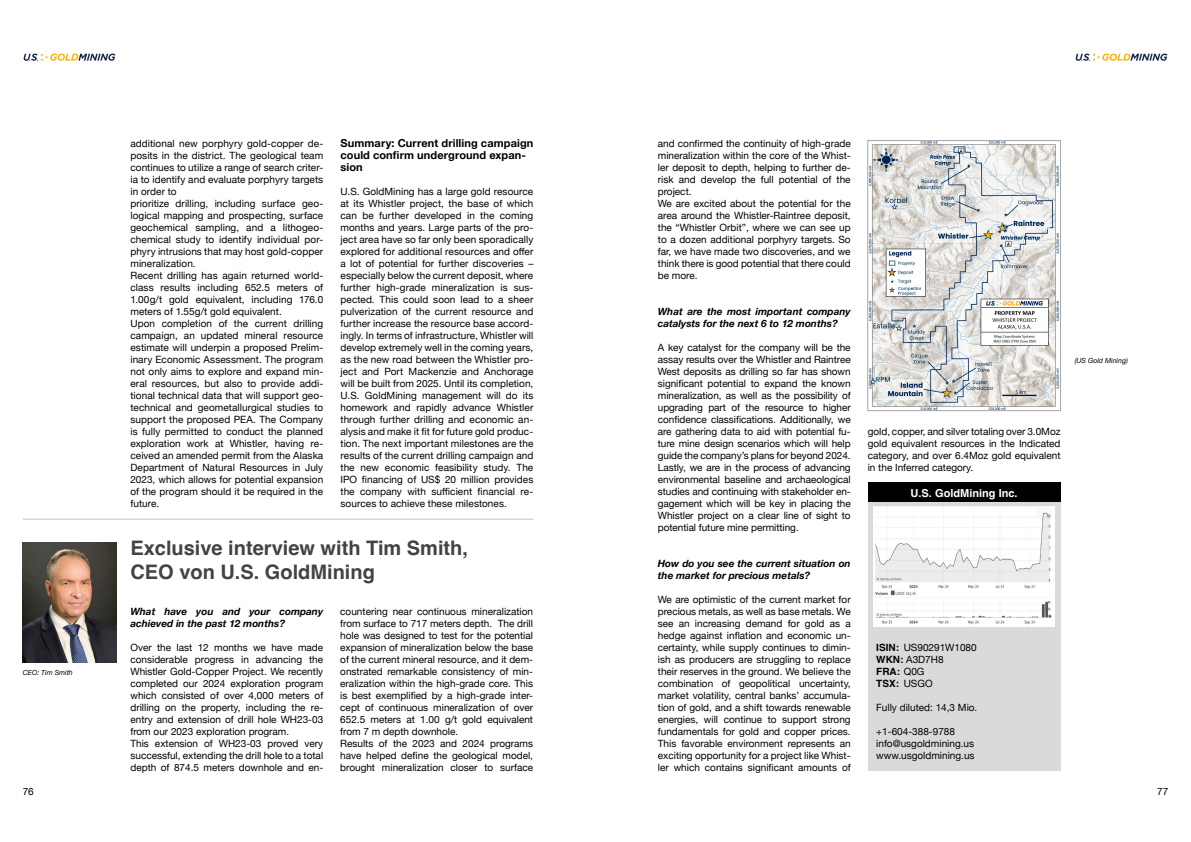
<style>
.page{position:relative;width:1191px;height:842px;background:#fff}
.page>*{position:absolute;margin:0;border:0;box-sizing:border-box;transform-origin:0 0}
.t1{font:700 20px/24px "Helvetica";color:#424347}
.t2{font:700 11px/12px "Helvetica Neue";letter-spacing:.01em;color:#000}
.t3{font:700 11px "Helvetica";color:#fff}
.t4{font:10px/12px "Helvetica Neue";color:#000}
.t5{font:italic 700 10px/12px "Helvetica Neue";color:#000}
.t6{font:700 10px/12px "Helvetica";color:#000}
.t7{font:italic 7px "Helvetica Neue";color:#000}
.s1{font-family:"Helvetica";font-weight:700}
.s2{font-family:"Helvetica Neue";font-weight:400}
</style>
<div class="page">
<div style="left:867px;top:482px;width:193px;height:289px;background:#dadad9"></div>
<div style="left:867px;top:482px;width:193px;height:20px;background:#000"></div>
<img style="left:873px;top:507px;width:181px;height:120px">
<hr style="left:23px;top:519px;width:510px;height:1px;background:#c5c5c5">
<svg style="left:1075px;top:53px;width:92px;height:8px"></svg>
<svg style="left:24px;top:53px;width:91px;height:8px"></svg>
<img style="left:23px;top:543px;width:93px;height:120px">
<img style="left:869px;top:142px;width:189px;height:267px">
<div style="left:867px;top:140px;width:193px;height:271px;border:1px solid #a9a4a6"></div>
<p class="t7" style="left:23px;top:667px;width:52px">CEO: Tim Smith</p>
<p class="t4" style="left:130px;top:138px;width:194px">additional new porphyry gold-copper de&shy;posits in the district. The geological team continues to utilize a range of search criter&shy;ia to identify and evaluate porphyry targets in order to<br>prioritize drilling, including surface geo&shy;logical mapping and prospecting, surface geochemical sampling, and a lithogeo&shy;chemical study to identify individual por&shy;phyry intrusions that may host gold-copper mineralization.<br>Recent drilling has again returned world&shy;class results including 652.5 meters of 1.00g/t gold equivalent, including 176.0 meters of 1.55g/t gold equivalent.<br>Upon completion of the current drilling campaign, an updated mineral resource estimate will underpin a proposed Prelim&shy;inary Economic Assessment. The program not only aims to explore and expand min&shy;eral resources, but also to provide addi&shy;tional technical data that will support geo&shy;technical and geometallurgical studies to support the proposed PEA. The Company is fully permitted to conduct the planned exploration work at Whistler, having re&shy;ceived an amended permit from the Alaska Department of Natural Resources in July 2023, which allows for potential expansion of the program should it be required in the future.</p>
<p class="t2" style="left:340px;top:137px;width:194px">Summary: Current drilling campaign could confirm underground expan&shy;sion</p>
<p class="t4" style="left:340px;top:186px;width:194px;text-align:justify">U.S. GoldMining has a large gold resource at its Whistler project, the base of which can be further developed in the coming months and years. Large parts of the pro&shy;ject area have so far only been sporadically explored for additional resources and offer a lot of potential for further discoveries – especially below the current deposit, where further high-grade mineralization is sus&shy;pected. This could soon lead to a sheer pulverization of the current resource and further increase the resource base accord&shy;ingly. In terms of infrastructure, Whistler will develop extremely well in the coming years, as the new road between the Whistler pro&shy;ject and Port Mackenzie and Anchorage will be built from 2025. Until its completion, U.S. GoldMining management will do its homework and rapidly advance Whistler through further drilling and economic an&shy;alysis and make it fit for future gold produc&shy;tion. The next important milestones are the results of the current drilling campaign and the new economic feasibility study. The IPO financing of US$ 20 million provides the company with sufficient financial re&shy;sources to achieve these milestones.</p>
<h1 class="t1" style="left:130px;top:538px;width:339px">Exclusive interview with Tim Smith,<br>CEO von U.S. GoldMining</h1>
<p class="t5" style="left:130px;top:606px;width:194px">What have you and your company achieved in the past 12 months?</p>
<p class="t4" style="left:130px;top:642px;width:194px">Over the last 12 months we have made considerable progress in advancing the Whistler Gold-Copper Project. We recently completed our 2024 exploration program which consisted of over 4,000 meters of drilling on the property, including the re&shy;entry and extension of drill hole WH23-03 from our 2023 exploration program.<br>This extension of WH23-03 proved very successful, extending the drill hole to a total depth of 874.5 meters downhole and en-</p>
<p class="t4" style="left:340px;top:606px;width:194px">countering near continuous mineralization from surface to 717 meters depth. The drill hole was designed to test for the potential expansion of mineralization below the base of the current mineral resource, and it dem&shy;onstrated remarkable consistency of min&shy;eralization within the high-grade core. This is best exemplified by a high-grade inter&shy;cept of continuous mineralization of over 652.5 meters at 1.00 g/t gold equivalent from 7 m depth downhole.<br>Results of the 2023 and 2024 programs have helped define the geological model, brought mineralization closer to surface</p>
<p class="t4" style="left:658px;top:138px;width:194px">and confirmed the continuity of high-grade mineralization within the core of the Whist&shy;ler deposit to depth, helping to further de&shy;risk and develop the full potential of the project.<br>We are excited about the potential for the area around the Whistler-Raintree deposit, the “Whistler Orbit”, where we can see up to a dozen additional porphyry targets. So far, we have made two discoveries, and we think there is good potential that there could be more.</p>
<p class="t5" style="left:658px;top:306px;width:194px">What are the most important company catalysts for the next 6 to 12 months?</p>
<p class="t4" style="left:658px;top:342px;width:194px;text-align:justify">A key catalyst for the company will be the assay results over the Whistler and Raintree West deposits as drilling so far has shown significant potential to expand the known mineralization, as well as the possibility of upgrading part of the resource to higher confidence classifications. Additionally, we are gathering data to aid with potential fu&shy;ture mine design scenarios which will help guide the company’s plans for beyond 2024.<br>Lastly, we are in the process of advancing environmental baseline and archaeological studies and continuing with stakeholder en&shy;gagement which will be key in placing the Whistler project on a clear line of sight to potential future mine permitting.</p>
<p class="t5" style="left:658px;top:558px;width:194px">How do you see the current situation on the market for precious metals?</p>
<p class="t4" style="left:658px;top:594px;width:194px;text-align:justify">We are optimistic of the current market for precious metals, as well as base metals. We see an increasing demand for gold as a hedge against inflation and economic un&shy;certainty, while supply continues to dimin&shy;ish as producers are struggling to replace their reserves in the ground. We believe the combination of geopolitical uncertainty, market volatility, central banks’ accumula&shy;tion of gold, and a shift towards renewable energies, will continue to support strong fundamentals for gold and copper prices.<br>This favorable environment represents an exciting opportunity for a project like Whist&shy;ler which contains significant amounts of</p>
<p class="t7" style="left:1074px;top:355px;width:55px">(US Gold Mining)</p>
<p class="t4" style="left:867px;top:426px;width:194px;text-align:justify">gold, copper, and silver totaling over 3.0Moz gold equivalent resources in the Indicated category, and over 6.4Moz gold equivalent in the Inferred category.</p>
<p class="t3" style="left:910px;top:486px;width:108px">U.S. GoldMining Inc.</p>
<p class="t4" style="left:876px;top:642px;width:102px"><span class="s1">ISIN:</span> US90291W1080<br><span class="s1">WKN:</span> A3D7H8</p>
<p class="t6" style="left:876px;top:666px;width:58px">FRA: <span class="s2">Q0G<br></span>TSX: <span class="s2">USGO</span></p>
<p class="t4" style="left:876px;top:702px;width:103px">Fully diluted: 14,3 Mio.</p>
<p class="t4" style="left:876px;top:726px;width:100px">+1-604-388-9788 info@usgoldmining.us www.usgoldmining.us</p>
<p class="t4" style="left:23px;top:786px;width:13px">76</p>
<p class="t4" style="left:1157px;top:786px;width:13px">77</p>
</div>
